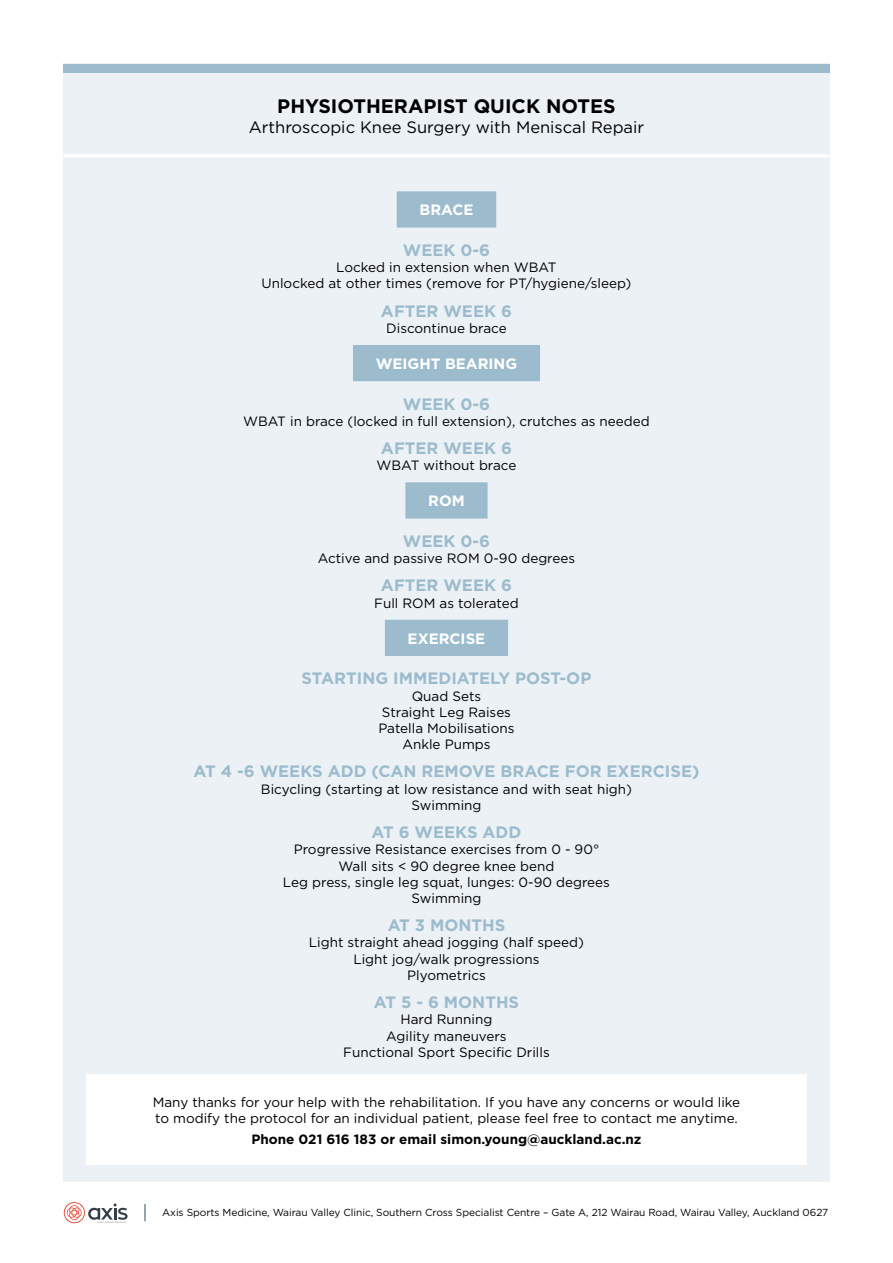
<style>
.page{position:relative;width:893px;height:1263px;background:#fff}
.page>*{position:absolute;margin:0;border:0;box-sizing:border-box;transform-origin:0 0}
.t1{font:700 19.5px "Gotham";color:#000}
.t2{font:700 16.5px "Gotham";color:#9cbccd}
.t3{font:16.5px "Gotham";color:#000}
.t4{font:700 15px "Gotham";color:#fff}
.t5{font:13.5px/16.2px "Gotham";color:#000;text-align:center}
.t6{font:700 13.5px "Gotham";color:#000}
.t7{font:10.2px "Gotham";letter-spacing:-.005em;color:#000}
</style>
<div class="page">
<svg style="left:144px;top:1204px;width:2px;height:17px"></svg>
<svg style="left:64px;top:1202px;width:64px;height:21px"></svg>
<div style="left:63px;top:64px;width:766px;height:1118px;background:#ebf1f5"></div>
<div style="left:397px;top:192px;width:98px;height:35px;background:#9cbccd"></div>
<div style="left:397px;top:191px;width:99px;height:37px;border:2px solid #9cbccd"></div>
<div style="left:354px;top:346px;width:185px;height:34px;background:#9cbccd"></div>
<div style="left:353px;top:345px;width:187px;height:36px;border:2px solid #9cbccd"></div>
<div style="left:406px;top:483px;width:81px;height:35px;background:#9cbccd"></div>
<div style="left:405px;top:482px;width:83px;height:37px;border:2px solid #9cbccd"></div>
<div style="left:386px;top:620px;width:121px;height:35px;background:#9cbccd"></div>
<div style="left:385px;top:620px;width:123px;height:36px;border:2px solid #9cbccd"></div>
<div style="left:63px;top:64px;width:766px;height:9px;background:#9cbccd"></div>
<hr style="left:64px;top:154px;width:765px;height:3px;background:#fff">
<div style="left:86px;top:1074px;width:721px;height:91px;background:#fff"></div>
<h1 class="t1" style="left:277px;top:94px;width:340px">PHYSIOTHERAPIST QUICK NOTES</h1>
<p class="t3" style="left:249px;top:117px;width:397px">Arthroscopic Knee Surgery with Meniscal Repair</p>
<p class="t4" style="left:419px;top:200px;width:55px">BRACE</p>
<p class="t2" style="left:403px;top:239px;width:89px">WEEK 0-6</p>
<p class="t5" style="left:262px;top:259px;width:371px">Locked in extension when WBAT<br>Unlocked at other times (remove for PT/hygiene/sleep)</p>
<p class="t2" style="left:381px;top:300px;width:133px">AFTER WEEK 6</p>
<p class="t5" style="left:386px;top:320px;width:122px">Discontinue brace</p>
<p class="t4" style="left:376px;top:354px;width:143px">WEIGHT BEARING</p>
<p class="t2" style="left:403px;top:393px;width:89px">WEEK 0-6</p>
<p class="t5" style="left:243px;top:413px;width:408px">WBAT in brace (locked in full extension), crutches as needed</p>
<p class="t2" style="left:381px;top:437px;width:133px">AFTER WEEK 6</p>
<p class="t5" style="left:377px;top:457px;width:141px">WBAT without brace</p>
<p class="t4" style="left:428px;top:491px;width:38px">ROM</p>
<p class="t2" style="left:403px;top:530px;width:89px">WEEK 0-6</p>
<p class="t5" style="left:318px;top:550px;width:259px">Active and passive ROM 0-90 degrees</p>
<p class="t2" style="left:381px;top:575px;width:133px">AFTER WEEK 6</p>
<p class="t5" style="left:374px;top:594px;width:146px">Full ROM as tolerated</p>
<p class="t4" style="left:408px;top:629px;width:79px">EXERCISE</p>
<p class="t2" style="left:302px;top:667px;width:291px">STARTING IMMEDIATELY POST-OP</p>
<p class="t5" style="left:378px;top:687px;width:138px">Quad Sets<br>Straight Leg Raises<br>Patella Mobilisations<br>Ankle Pumps</p>
<p class="t2" style="left:194px;top:761px;width:507px">AT 4 -6 WEEKS ADD (CAN REMOVE BRACE FOR EXERCISE)</p>
<p class="t5" style="left:261px;top:780px;width:373px">Bicycling (starting at low resistance and with seat high)<br>Swimming</p>
<p class="t2" style="left:371px;top:821px;width:151px">AT 6 WEEKS ADD</p>
<p class="t5" style="left:283px;top:841px;width:329px">Progressive Resistance exercises from 0 - 90° Wall sits &lt; 90 degree knee bend<br>Leg press, single leg squat, lunges: 0-90 degrees Swimming</p>
<p class="t2" style="left:388px;top:914px;width:119px">AT 3 MONTHS</p>
<p class="t5" style="left:309px;top:934px;width:277px">Light straight ahead jogging (half speed)<br>Light jog/walk progressions<br>Plyometrics</p>
<p class="t2" style="left:374px;top:991px;width:147px">AT 5 - 6 MONTHS</p>
<p class="t5" style="left:343px;top:1011px;width:208px">Hard Running<br>Agility maneuvers<br>Functional Sport Specific Drills</p>
<p class="t5" style="left:153px;top:1094px;width:589px;text-align:left">Many thanks for your help with the rehabilitation. If you have any concerns or would like to modify the protocol for an individual patient, please feel free to contact me anytime.</p>
<p class="t6" style="left:251px;top:1130px;width:392px">Phone 021 616 183 or email simon.young@auckland.ac.nz</p>
<p class="t7" style="left:162px;top:1206px;width:668px">Axis Sports Medicine, Wairau Valley Clinic, Southern Cross Specialist Centre – Gate A, 212 Wairau Road, Wairau Valley, Auckland 0627</p>
</div>
